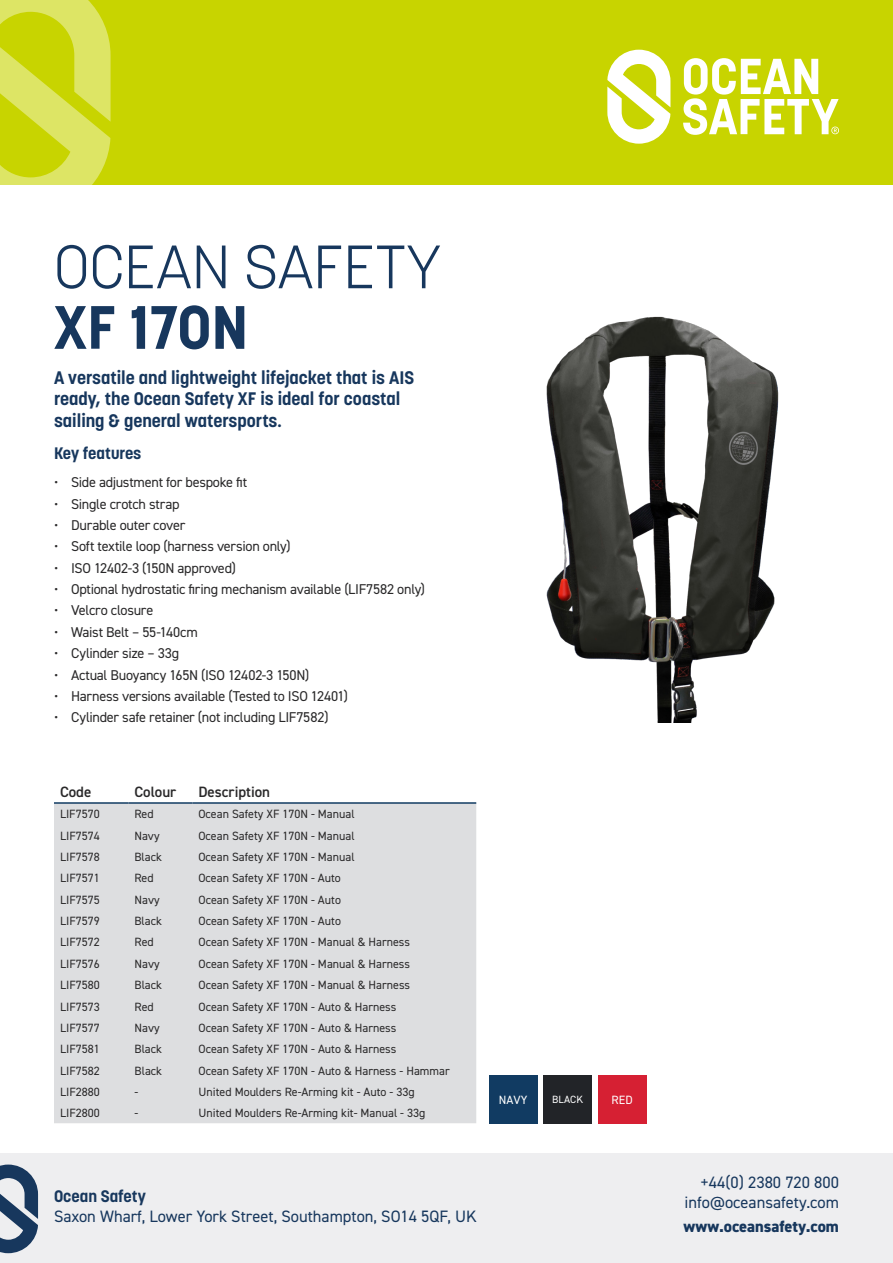
<style>
.page{position:relative;width:893px;height:1263px;background:#fff}
.page>*{position:absolute;margin:0;border:0;box-sizing:border-box;transform-origin:0 0}
.t1{font:300 60.6px "Korolev";color:#17375d}
.t2{font:700 60.6px "Korolev";color:#17375d}
.t3{font:700 18px/21.6px "Korolev";color:#17375d}
.t4{font:16.5px/19.8px "DIN2014";color:#17375d;text-align:right}
.t5{font:700 16.5px "Korolev";color:#17375d}
.t6{font:800 16.5px "DIN2014";color:#17375d}
.t7{font:600 15px "DIN2014";color:#292829}
.t8{font:14.25px "DIN2014";letter-spacing:-.02em;color:#292829}
.t9{font:12px "DIN2014";color:#292829}
.t10{font:12px "DIN2014";letter-spacing:.01em;color:#fff}
.t11{font:10.5px "DIN2014";letter-spacing:.01em;color:#fff}
</style>
<div class="page">
<div style="left:0;top:0;width:893px;height:185px;background:#c8d400"></div>
<svg style="left:0;top:0;width:111px;height:185px"></svg>
<svg style="left:607px;top:50px;width:63px;height:94px"></svg>
<svg style="left:683px;top:58px;width:156px;height:77px"></svg>
<div style="left:0;top:1153px;width:893px;height:110px;background:#eeeef0"></div>
<svg style="left:0;top:1164px;width:38px;height:89px"></svg>
<div style="left:54px;top:804px;width:422px;height:319px;background:#dddee0"></div>
<hr style="left:54px;top:802px;width:74px;height:2px;background:#113b62">
<hr style="left:128px;top:802px;width:64px;height:2px;background:#113b62">
<hr style="left:192px;top:802px;width:284px;height:2px;background:#113b62">
<div style="left:598px;top:1075px;width:48px;height:48px;background:#d62033"></div>
<div style="left:489px;top:1075px;width:48px;height:48px;background:#113b62"></div>
<div style="left:544px;top:1075px;width:48px;height:48px;background:#222428"></div>
<img style="left:546px;top:316px;width:233px;height:406px">
<h1 class="t1" style="left:54px;top:228px;width:389px">OCEAN SAFETY</h1>
<h1 class="t2" style="left:54px;top:289px;width:196px">XF 170N</h1>
<h2 class="t3" style="left:54px;top:366px;width:362px">A versatile and lightweight lifejacket that is AIS ready, the Ocean Safety XF is ideal for coastal sailing &amp; general watersports.</h2>
<h3 class="t5" style="left:54px;top:443px;width:89px">Key features</h3>
<p class="t8" style="left:54px;top:473px;width:195px">• Side adjustment for bespoke fit</p>
<p class="t8" style="left:54px;top:495px;width:127px">• Single crotch strap</p>
<p class="t8" style="left:54px;top:516px;width:133px">• Durable outer cover</p>
<p class="t8" style="left:54px;top:537px;width:238px">• Soft textile loop (harness version only)</p>
<p class="t8" style="left:54px;top:559px;width:184px">• ISO 12402-3 (150N approved)</p>
<p class="t8" style="left:54px;top:580px;width:373px">• Optional hydrostatic firing mechanism available (LIF7582 only)</p>
<p class="t8" style="left:54px;top:602px;width:101px">• Velcro closure</p>
<p class="t8" style="left:54px;top:623px;width:145px">• Waist Belt – 55-140cm</p>
<p class="t8" style="left:54px;top:644px;width:127px">• Cylinder size – 33g</p>
<p class="t8" style="left:54px;top:666px;width:257px">• Actual Buoyancy 165N (ISO 12402-3 150N)</p>
<p class="t8" style="left:54px;top:687px;width:295px">• Harness versions available (Tested to ISO 12401)</p>
<p class="t8" style="left:54px;top:708px;width:276px">• Cylinder safe retainer (not including LIF7582)</p>
<p class="t7" style="left:60px;top:782px;width:33px">Code</p>
<p class="t7" style="left:134px;top:782px;width:43px">Colour</p>
<p class="t7" style="left:198px;top:782px;width:73px">Description</p>
<p class="t9" style="left:60px;top:807px;width:41px">LIF7570</p>
<p class="t9" style="left:134px;top:807px;width:21px">Red</p>
<p class="t9" style="left:198px;top:807px;width:158px">Ocean Safety XF 170N - Manual</p>
<p class="t9" style="left:60px;top:828px;width:41px">LIF7574</p>
<p class="t9" style="left:134px;top:828px;width:27px">Navy</p>
<p class="t9" style="left:198px;top:828px;width:158px">Ocean Safety XF 170N - Manual</p>
<p class="t9" style="left:60px;top:849px;width:41px">LIF7578</p>
<p class="t9" style="left:134px;top:849px;width:29px">Black</p>
<p class="t9" style="left:198px;top:849px;width:158px">Ocean Safety XF 170N - Manual</p>
<p class="t9" style="left:60px;top:871px;width:41px">LIF7571</p>
<p class="t9" style="left:134px;top:871px;width:21px">Red</p>
<p class="t9" style="left:198px;top:871px;width:144px">Ocean Safety XF 170N - Auto</p>
<p class="t9" style="left:60px;top:892px;width:41px">LIF7575</p>
<p class="t9" style="left:134px;top:892px;width:27px">Navy</p>
<p class="t9" style="left:198px;top:892px;width:144px">Ocean Safety XF 170N - Auto</p>
<p class="t9" style="left:60px;top:913px;width:41px">LIF7579</p>
<p class="t9" style="left:134px;top:913px;width:29px">Black</p>
<p class="t9" style="left:198px;top:913px;width:144px">Ocean Safety XF 170N - Auto</p>
<p class="t9" style="left:60px;top:935px;width:41px">LIF7572</p>
<p class="t9" style="left:134px;top:935px;width:21px">Red</p>
<p class="t9" style="left:198px;top:935px;width:213px">Ocean Safety XF 170N - Manual &amp; Harness</p>
<p class="t9" style="left:60px;top:956px;width:41px">LIF7576</p>
<p class="t9" style="left:134px;top:956px;width:27px">Navy</p>
<p class="t9" style="left:198px;top:956px;width:213px">Ocean Safety XF 170N - Manual &amp; Harness</p>
<p class="t9" style="left:60px;top:977px;width:41px">LIF7580</p>
<p class="t9" style="left:135px;top:977px;width:29px">Black</p>
<p class="t9" style="left:199px;top:977px;width:213px">Ocean Safety XF 170N - Manual &amp; Harness</p>
<p class="t9" style="left:60px;top:999px;width:41px">LIF7573</p>
<p class="t9" style="left:135px;top:999px;width:21px">Red</p>
<p class="t9" style="left:199px;top:999px;width:199px">Ocean Safety XF 170N - Auto &amp; Harness</p>
<p class="t9" style="left:60px;top:1020px;width:41px">LIF7577</p>
<p class="t9" style="left:135px;top:1020px;width:27px">Navy</p>
<p class="t9" style="left:199px;top:1020px;width:199px">Ocean Safety XF 170N - Auto &amp; Harness</p>
<p class="t9" style="left:60px;top:1041px;width:41px">LIF7581</p>
<p class="t9" style="left:135px;top:1041px;width:29px">Black</p>
<p class="t9" style="left:199px;top:1041px;width:199px">Ocean Safety XF 170N - Auto &amp; Harness</p>
<p class="t9" style="left:60px;top:1063px;width:41px">LIF7582</p>
<p class="t9" style="left:135px;top:1063px;width:29px">Black</p>
<p class="t9" style="left:199px;top:1063px;width:253px">Ocean Safety XF 170N - Auto &amp; Harness - Hammar</p>
<p class="t9" style="left:60px;top:1084px;width:41px">LIF2880</p>
<p class="t9" style="left:135px;top:1084px;width:5px">-</p>
<p class="t9" style="left:199px;top:1084px;width:218px">United Moulders Re-Arming kit - Auto - 33g</p>
<p class="t9" style="left:60px;top:1105px;width:41px">LIF2800</p>
<p class="t9" style="left:135px;top:1105px;width:5px">-</p>
<p class="t9" style="left:199px;top:1105px;width:228px">United Moulders Re-Arming kit- Manual - 33g</p>
<p class="t10" style="left:499px;top:1092px;width:30px">NAVY</p>
<p class="t11" style="left:552px;top:1093px;width:32px">BLACK</p>
<p class="t10" style="left:612px;top:1092px;width:23px">RED</p>
<h3 class="t5" style="left:54px;top:1186px;width:93px">Ocean Safety</h3>
<h3 class="t4" style="left:54px;top:1206px;width:424px">Saxon Wharf, Lower York Street, Southampton, SO14 5QF, UK</h3>
<h3 class="t4" style="left:685px;top:1172px;width:156px">+44(0) 2380 720 800 info@oceansafety.com</h3>
<h3 class="t6" style="left:684px;top:1215px;width:157px">www.oceansafety.com</h3>
</div>
